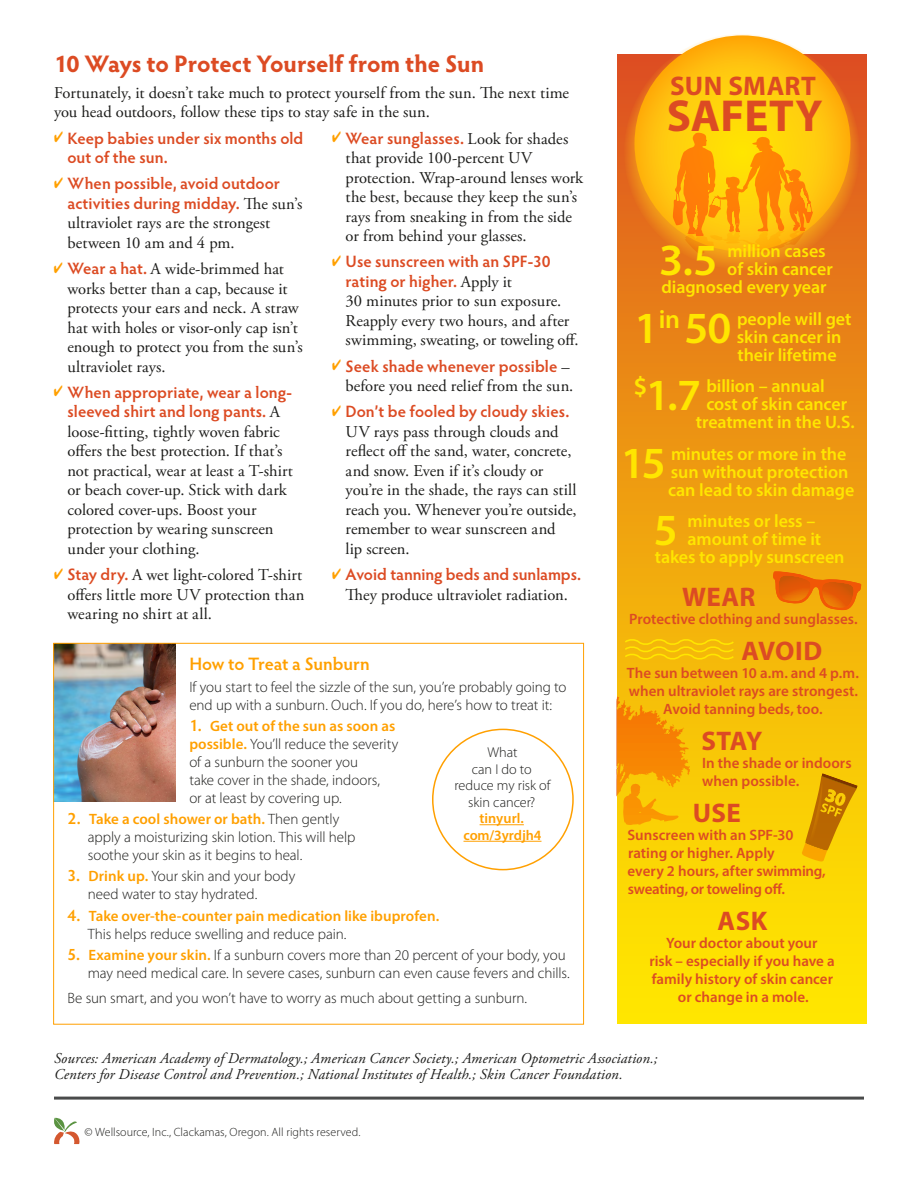
<style>
.page{position:relative;width:918px;height:1188px;background:#fff}
.page>*{position:absolute;margin:0;border:0;box-sizing:border-box;transform-origin:0 0}
.t1{font:700 45px "Myriad Pro";letter-spacing:.005em;color:#dc4b23}
.t2{font:600 44.7px "Myriad Pro";color:#ffe600}
.t3{font:700 27px "Myriad Pro";letter-spacing:.015em;color:#dc4b23}
.t4{font:700 24px "Hypatia Sans Pro";letter-spacing:-.005em;color:#dc4b23}
.t5{font:600 18px/18px "Myriad Pro";letter-spacing:-.005em;color:#ffe600}
.t6{font:600 18px "Hypatia Sans Pro";letter-spacing:-.005em;color:#ffa000}
.t7{font:16.5px/19.5px "Adobe Garamond Pro";color:#1c1c1a}
.t8{font:600 16.5px/19.5px "Hypatia Sans Pro";letter-spacing:.005em;color:#dc4b23}
.t9{font:300 15px/18px "Myriad Pro";letter-spacing:-.005em;color:#1c1c1a}
.t10{font:600 15px/18px "Myriad Pro";color:#dc4b23;text-align:center}
.t11{font:italic 15px/16.5px "Adobe Garamond Pro";letter-spacing:.005em;color:#1c1c1a}
.t12{font:600 15px/18px "Myriad Pro";color:#ffa000}
.t13{font:300 14.25px/16.5px "Myriad Pro";letter-spacing:-.005em;color:#1c1c1a;text-align:center}
.t14{font:600 14.25px/16.5px "Myriad Pro";letter-spacing:-.005em;color:#ffa000;text-align:center}
.t15{font:300 12px "Myriad Pro";letter-spacing:.005em;color:#1c1c1a}
.s1{color:#ffa000}
.s2{font-family:"Adobe Garamond Pro";font-weight:400;color:#1c1c1a}
.s3{font-family:"Hypatia Sans Pro";font-weight:600;color:#dc4b23}
.s4{font-family:"Hypatia Sans Pro";font-weight:600;font-size:16.5px;color:#ffa000}
.s5{font-weight:600;color:#ffa000}
.s6{font-family:"Hypatia Sans Pro";font-size:16.5px}
.s7{font-weight:300;color:#1c1c1a}
</style>
<div class="page">
<div style="left:618px;top:54px;width:248px;height:970px;background:linear-gradient(to bottom,#de5321,#fff100)"></div>
<svg style="left:624px;top:34px;width:236px;height:236px;background:#fab311"></svg>
<svg style="left:54px;top:1118px;width:25px;height:26px"></svg>
<hr style="left:54px;top:1097px;width:810px;height:3px;background:#4a4b4b">
<svg style="left:53px;top:643px;width:531px;height:382px"></svg>
<svg style="left:673px;top:132px;width:142px;height:122px;background:#fdac0a"></svg>
<svg style="left:773px;top:571px;width:89px;height:39px;background:#eb7b08"></svg>
<svg style="left:623px;top:637px;width:113px;height:25px;background:#f6c008"></svg>
<svg style="left:617px;top:696px;width:73px;height:129px;background:#f7a504"></svg>
<svg style="left:801px;top:773px;width:57px;height:89px;background:#e1a603"></svg>
<h3 class="t4" style="left:54px;top:46px;width:432px">10 Ways to Protect Yourself from the Sun</h3>
<p class="t7" style="left:54px;top:83px;width:517px">Fortunately, it doesn’t take much to protect yourself from the sun. The next time you head outdoors, follow these tips to stay safe in the sun.</p>
<p class="t8" style="left:68px;top:128px;width:237px;text-indent:-14px"><span class="s1">✔</span> Keep babies under six months old out of the sun.</p>
<p class="t8" style="left:68px;top:173px;width:236px;text-indent:-14px"><span class="s1">✔</span> When possible, avoid outdoor activities during midday. <span class="s2">The sun’s</span></p>
<p class="t7" style="left:68px;top:214px;width:204px">ultraviolet rays are the strongest between 10 am and 4 pm.</p>
<p class="t7" style="left:68px;top:260px;width:237px;text-indent:-14px"><span class="s1">✔</span> <span class="s3">Wear a hat.</span> A wide-brimmed hat works better than a cap, because it protects your ears and neck. A straw hat with holes or visor-only cap isn’t enough to protect you from the sun’s ultraviolet rays.</p>
<p class="t8" style="left:54px;top:382px;width:239px;text-align:center"><span class="s1">✔</span> When appropriate, wear a long&shy;sleeved shirt and long pants. <span class="s2">A</span></p>
<p class="t7" style="left:68px;top:422px;width:227px">loose-fitting, tightly woven fabric offers the best protection. If that’s not practical, wear at least a T-shirt or beach cover-up. Stick with dark colored cover-ups. Boost your protection by wearing sunscreen under your clothing.</p>
<p class="t7" style="left:68px;top:566px;width:238px;text-indent:-14px"><span class="s1">✔</span> <span class="s3">Stay dry.</span> A wet light-colored T-shirt offers little more UV protection than wearing no shirt at all.</p>
<p class="t8" style="left:332px;top:128px;width:238px"><span class="s1">✔</span> Wear sunglasses. <span class="s2">Look for shades</span></p>
<p class="t7" style="left:346px;top:149px;width:239px">that provide 100-percent UV protection. Wrap-around lenses work the best, because they keep the sun’s rays from sneaking in from the side or from behind your glasses.</p>
<p class="t8" style="left:346px;top:251px;width:207px;text-indent:-14px"><span class="s1">✔</span> Use sunscreen with an SPF‑30 rating or higher. <span class="s2">Apply it</span></p>
<p class="t7" style="left:346px;top:292px;width:234px">30 minutes prior to sun exposure.<br>Reapply every two hours, and after swimming, sweating, or toweling off.</p>
<p class="t8" style="left:332px;top:356px;width:239px"><span class="s1">✔</span> Seek shade whenever possible <span class="s2">–</span></p>
<p class="t7" style="left:346px;top:377px;width:229px">before you need relief from the sun.</p>
<p class="t8" style="left:332px;top:401px;width:239px"><span class="s1">✔</span> Don’t be fooled by cloudy skies.</p>
<p class="t7" style="left:346px;top:422px;width:233px">UV rays pass through clouds and reflect off the sand, water, concrete, and snow. Even if it’s cloudy or you’re in the shade, the rays can still reach you. Whenever you’re outside, remember to wear sunscreen and<br>lip screen.</p>
<p class="t8" style="left:332px;top:564px;width:251px"><span class="s1">✔</span> Avoid tanning beds and sunlamps.</p>
<p class="t7" style="left:346px;top:585px;width:224px">They produce ultraviolet radiation.</p>
<p class="t6" style="left:189px;top:652px;width:182px">How to Treat a Sunburn</p>
<p class="t9" style="left:189px;top:677px;width:379px">If you start to feel the sizzle of the sun, you’re probably going to end up with a sunburn. Ouch. If you do, here’s how to treat it:</p>
<p class="t9" style="left:189px;top:717px;width:211px"><span class="s4">1.</span> <span class="s5">Get out of the sun as soon as possible.</span> You’ll reduce the severity of a sunburn the sooner you<br>take cover in the shade, indoors,<br>or at least by covering up.</p>
<p class="t9" style="left:88px;top:810px;width:269px;text-indent:-20px"><span class="s4">2.</span> <span class="s5">Take a cool shower or bath.</span> Then gently apply a moisturizing skin lotion. This will help soothe your skin as it begins to heal.</p>
<p class="t9" style="left:88px;top:867px;width:209px;text-indent:-20px"><span class="s4">3.</span> <span class="s5">Drink up.</span> Your skin and your body need water to stay hydrated.</p>
<p class="t12" style="left:88px;top:906px;width:353px;text-indent:-20px"><span class="s6">4.</span> Take over-the-counter pain medication like ibuprofen.<br><span class="s7">This helps reduce swelling and reduce pain.</span></p>
<p class="t9" style="left:68px;top:946px;width:504px;text-align:right"><span class="s4">5.</span> <span class="s5">Examine your skin.</span> If a sunburn covers more than 20 percent of your body, you may need medical care. In severe cases, sunburn can even cause fevers and chills.</p>
<p class="t9" style="left:68px;top:988px;width:461px">Be sun smart, and you won’t have to worry as much about getting a sunburn.</p>
<p class="t13" style="left:454px;top:744px;width:98px">What<br>can I do to reduce my risk of skin cancer?</p>
<p class="t14" style="left:464px;top:810px;width:79px">tinyurl. com/3yrdjh4</p>
<h3 class="t3" style="left:670px;top:68px;width:147px">SUN SMART</h3>
<h1 class="t1" style="left:667px;top:87px;width:157px">SAFETY</h1>
<h2 class="t2" style="left:659px;top:232px;width:60px">3.5</h2>
<p class="t5" style="left:727px;top:242px;width:100px">million cases</p>
<p class="t5" style="left:727px;top:260px;width:107px">of skin cancer</p>
<p class="t5" style="left:662px;top:278px;width:167px">diagnosed every year</p>
<h2 class="t2" style="left:634px;top:299px;width:99px">1 <sup>in</sup> 50</h2>
<p class="t5" style="left:737px;top:309px;width:116px">people will get skin cancer in their lifetime</p>
<h2 class="t2" style="left:633px;top:367px;width:69px"><sup>$</sup>1.7</h2>
<p class="t5" style="left:706px;top:377px;width:120px">billion – annual</p>
<p class="t5" style="left:706px;top:395px;width:142px">cost of skin cancer</p>
<p class="t5" style="left:696px;top:413px;width:160px">treatment in the U.S.</p>
<h2 class="t2" style="left:621px;top:434px;width:46px">15</h2>
<p class="t5" style="left:668px;top:444px;width:188px">minutes or more in the sun without protection can lead to skin damage</p>
<h2 class="t2" style="left:654px;top:502px;width:25px">5</h2>
<p class="t5" style="left:655px;top:512px;width:191px;text-align:center">minutes or less – amount of time it<br>takes to apply sunscreen</p>
<h3 class="t3" style="left:682px;top:579px;width:75px">WEAR</h3>
<p class="t10" style="left:629px;top:609px;width:230px">Protective clothing and sunglasses.</p>
<h3 class="t3" style="left:741px;top:633px;width:82px">AVOID</h3>
<p class="t10" style="left:627px;top:663px;width:233px">The sun between 10 a.m. and 4 p.m. when ultraviolet rays are strongest.<br>Avoid tanning beds, too.</p>
<h3 class="t3" style="left:701px;top:723px;width:62px">STAY</h3>
<p class="t10" style="left:702px;top:753px;width:151px;text-align:left">In the shade or indoors when possible.</p>
<h3 class="t3" style="left:693px;top:795px;width:49px">USE</h3>
<p class="t10" style="left:628px;top:825px;width:200px;text-align:left">Sunscreen with an SPF-30 rating or higher. Apply<br>every 2 hours, after swimming, sweating, or toweling off.</p>
<h3 class="t3" style="left:718px;top:903px;width:51px">ASK</h3>
<p class="t10" style="left:649px;top:933px;width:187px">Your doctor about your<br>risk – especially if you have a family history of skin cancer or change in a mole.</p>
<p class="t11" style="left:54px;top:1050px;width:605px">Sources: American Academy of Dermatology.; American Cancer Society.; American Optometric Association.;<br>Centers for Disease Control and Prevention.; National Institutes of Health.; Skin Cancer Foundation.</p>
<p class="t15" style="left:84px;top:1125px;width:278px">© Wellsource, Inc., Clackamas, Oregon. All rights reserved.</p>
</div>
